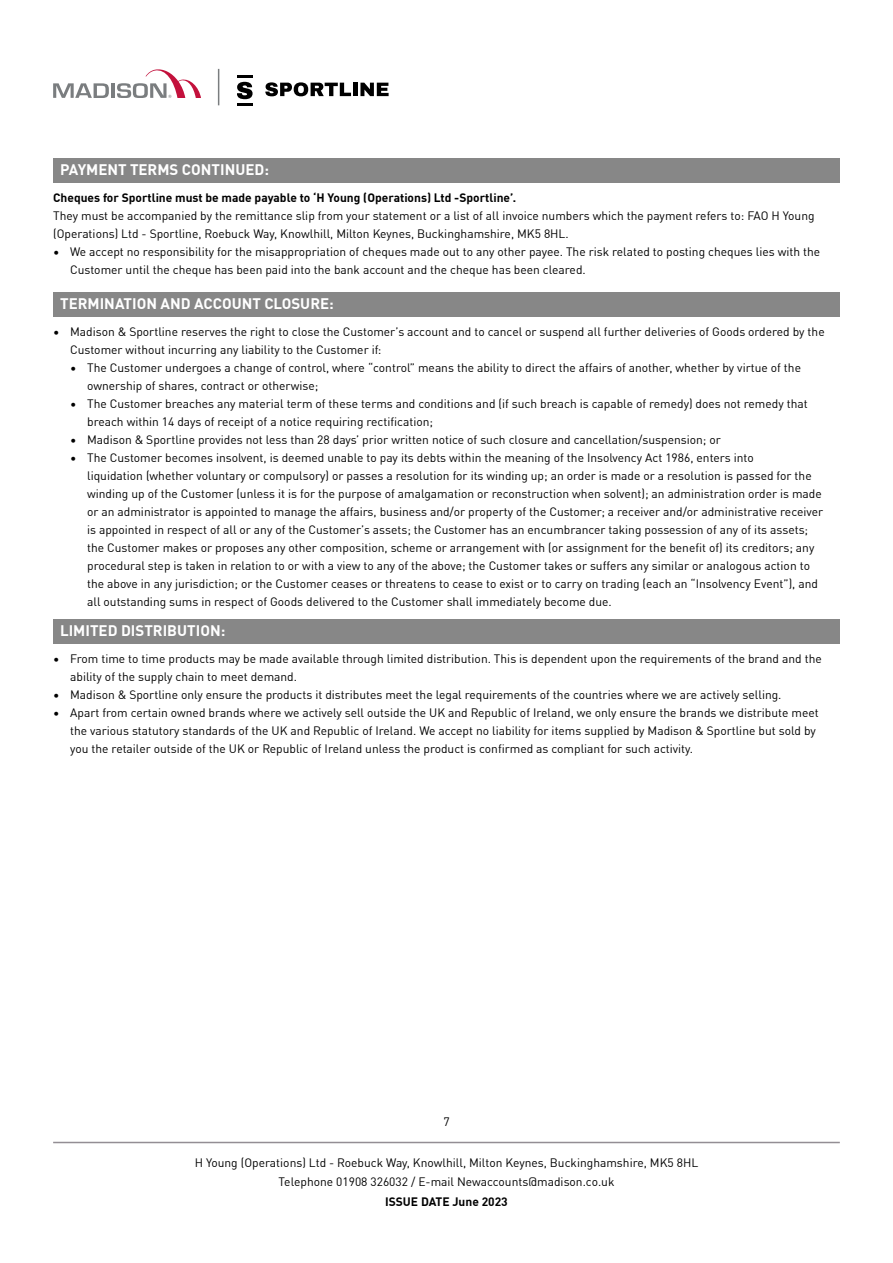
<style>
.page{position:relative;width:893px;height:1263px;background:#fff}
.page>*{position:absolute;margin:0;border:0;box-sizing:border-box;transform-origin:0 0}
.t1{font:700 15px "DIN Offc Pro";color:#fff}
.t2{font:12px/18px "DIN Offc Pro";color:#000}
.t3{font:700 12px "DIN Offc Pro";color:#000}
</style>
<div class="page">
<svg style="left:53px;top:83px;width:56px;height:15px"></svg>
<hr style="left:111px;top:83px;width:4px;height:15px;background:#7a7d7f">
<svg style="left:117px;top:69px;width:84px;height:29px"></svg>
<svg style="left:237px;top:76px;width:16px;height:29px"></svg>
<svg style="left:265px;top:82px;width:86px;height:14px"></svg>
<hr style="left:353px;top:83px;width:4px;height:13px;background:#000">
<svg style="left:360px;top:83px;width:29px;height:13px"></svg>
<hr style="left:218px;top:69px;width:1px;height:36px;background:#7a7d7f">
<hr style="left:53px;top:1142px;width:787px;height:1px;background:#938e94">
<div style="left:53px;top:158px;width:787px;height:25px;background:#878787"></div>
<div style="left:53px;top:292px;width:787px;height:25px;background:#878787"></div>
<div style="left:53px;top:619px;width:787px;height:25px;background:#878787"></div>
<p class="t1" style="left:60px;top:158px;width:210px">PAYMENT TERMS CONTINUED:</p>
<p class="t3" style="left:53px;top:188px;width:465px">Cheques for Sportline must be made payable to ‘H Young (Operations) Ltd -Sportline’.</p>
<p class="t2" style="left:53px;top:206px;width:763px">They must be accompanied by the remittance slip from your statement or a list of all invoice numbers which the payment refers to: FAO H Young (Operations) Ltd - Sportline, Roebuck Way, Knowlhill, Milton Keynes, Buckinghamshire, MK5 8HL.</p>
<p class="t2" style="left:70px;top:242px;width:751px;text-indent:-17px">• We accept no responsibility for the misappropriation of cheques made out to any other payee. The risk related to posting cheques lies with the<br>Customer until the cheque has been paid into the bank account and the cheque has been cleared.</p>
<p class="t1" style="left:60px;top:292px;width:275px">TERMINATION AND ACCOUNT CLOSURE:</p>
<p class="t2" style="left:70px;top:321px;width:756px;text-indent:-17px">• Madison &amp; Sportline reserves the right to close the Customer’s account and to cancel or suspend all further deliveries of Goods ordered by the<br>Customer without incurring any liability to the Customer if:</p>
<p class="t2" style="left:87px;top:357px;width:715px;text-indent:-17px">• The Customer undergoes a change of control, where “control” means the ability to direct the affairs of another, whether by virtue of the ownership of shares, contract or otherwise;</p>
<p class="t2" style="left:87px;top:393px;width:722px;text-indent:-17px">• The Customer breaches any material term of these terms and conditions and (if such breach is capable of remedy) does not remedy that breach within 14 days of receipt of a notice requiring rectification;</p>
<p class="t2" style="left:70px;top:429px;width:652px">• Madison &amp; Sportline provides not less than 28 days’ prior written notice of such closure and cancellation/suspension; or</p>
<p class="t2" style="left:87px;top:447px;width:737px;text-indent:-17px">• The Customer becomes insolvent, is deemed unable to pay its debts within the meaning of the Insolvency Act 1986, enters into<br>liquidation (whether voluntary or compulsory) or passes a resolution for its winding up; an order is made or a resolution is passed for the winding up of the Customer (unless it is for the purpose of amalgamation or reconstruction when solvent); an administration order is made or an administrator is appointed to manage the affairs, business and/or property of the Customer; a receiver and/or administrative receiver is appointed in respect of all or any of the Customer’s assets; the Customer has an encumbrancer taking possession of any of its assets; the Customer makes or proposes any other composition, scheme or arrangement with (or assignment for the benefit of) its creditors; any procedural step is taken in relation to or with a view to any of the above; the Customer takes or suffers any similar or analogous action to the above in any jurisdiction; or the Customer ceases or threatens to cease to exist or to carry on trading (each an “Insolvency Event”), and all outstanding sums in respect of Goods delivered to the Customer shall immediately become due.</p>
<p class="t1" style="left:60px;top:619px;width:167px">LIMITED DISTRIBUTION:</p>
<p class="t2" style="left:70px;top:649px;width:753px;text-indent:-17px">• From time to time products may be made available through limited distribution. This is dependent upon the requirements of the brand and the ability of the supply chain to meet demand.</p>
<p class="t2" style="left:53px;top:685px;width:730px">• Madison &amp; Sportline only ensure the products it distributes meet the legal requirements of the countries where we are actively selling.</p>
<p class="t2" style="left:70px;top:703px;width:750px;text-indent:-17px">• Apart from certain owned brands where we actively sell outside the UK and Republic of Ireland, we only ensure the brands we distribute meet the various statutory standards of the UK and Republic of Ireland. We accept no liability for items supplied by Madison &amp; Sportline but sold by you the retailer outside of the UK or Republic of Ireland unless the product is confirmed as compliant for such activity.</p>
<p class="t2" style="left:443px;top:1112px;width:8px">7</p>
<p class="t2" style="left:195px;top:1152px;width:505px;line-height:19.5px;text-align:center">H Young (Operations) Ltd - Roebuck Way, Knowlhill, Milton Keynes, Buckinghamshire, MK5 8HL<br>Telephone 01908 326032 / E-mail Newaccounts@madison.co.uk</p>
<p class="t3" style="left:385px;top:1192px;width:124px">ISSUE DATE June 2023</p>
</div>
